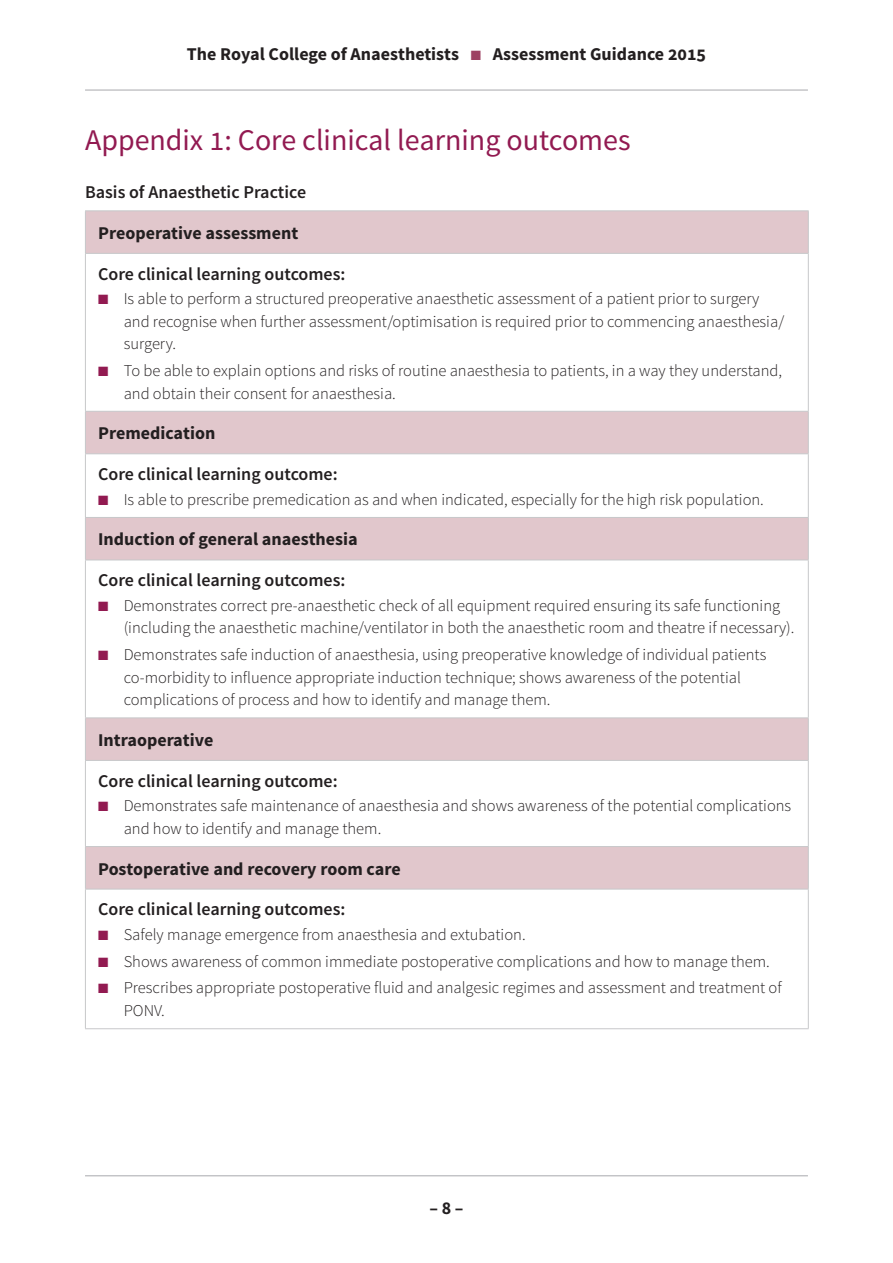
<style>
.page{position:relative;width:893px;height:1263px;background:#fff}
.page>*{position:absolute;margin:0;border:0;box-sizing:border-box;transform-origin:0 0}
.t1{font:30px "Source Sans Pro";color:#921a51}
.t2{font:600 18px "Source Sans Pro";color:#231f20}
.t3{font:700 18px "Source Sans Pro";color:#231f20}
.t4{font:300 16.5px/22.5px "Source Sans Pro";color:#231f20}
.s1{color:#9d4062}
.s2{color:#921a51}
</style>
<div class="page">
<hr style="left:85px;top:1175px;width:723px;height:1px;background:#a8a9ad">
<hr style="left:85px;top:90px;width:723px;height:1px;background:#a8a9ad">
<svg style="left:86px;top:211px;width:722px;height:678px"></svg>
<hr style="left:85px;top:254px;width:1px;height:157px;background:#c7c8ca">
<hr style="left:808px;top:254px;width:1px;height:157px;background:#c7c8ca">
<hr style="left:85px;top:454px;width:1px;height:63px;background:#c7c8ca">
<hr style="left:808px;top:454px;width:1px;height:63px;background:#c7c8ca">
<hr style="left:85px;top:210px;width:724px;height:1px;background:#c7c8ca">
<hr style="left:85px;top:211px;width:1px;height:42px;background:#c7c8ca">
<hr style="left:808px;top:211px;width:1px;height:42px;background:#c7c8ca">
<hr style="left:85px;top:253px;width:724px;height:1px;background:#c7c8ca">
<hr style="left:85px;top:411px;width:724px;height:1px;background:#c7c8ca">
<hr style="left:85px;top:412px;width:1px;height:41px;background:#c7c8ca">
<hr style="left:808px;top:412px;width:1px;height:41px;background:#c7c8ca">
<hr style="left:85px;top:453px;width:724px;height:1px;background:#c7c8ca">
<hr style="left:85px;top:517px;width:724px;height:1px;background:#c7c8ca">
<hr style="left:85px;top:518px;width:1px;height:42px;background:#c7c8ca">
<hr style="left:808px;top:518px;width:1px;height:42px;background:#c7c8ca">
<hr style="left:85px;top:560px;width:724px;height:1px;background:#c7c8ca">
<hr style="left:85px;top:560px;width:1px;height:157px;background:#c7c8ca">
<hr style="left:808px;top:560px;width:1px;height:157px;background:#c7c8ca">
<hr style="left:85px;top:761px;width:1px;height:85px;background:#c7c8ca">
<hr style="left:808px;top:761px;width:1px;height:85px;background:#c7c8ca">
<hr style="left:85px;top:889px;width:1px;height:139px;background:#c7c8ca">
<hr style="left:808px;top:889px;width:1px;height:139px;background:#c7c8ca">
<hr style="left:85px;top:717px;width:724px;height:1px;background:#c7c8ca">
<hr style="left:85px;top:718px;width:1px;height:42px;background:#c7c8ca">
<hr style="left:808px;top:718px;width:1px;height:42px;background:#c7c8ca">
<hr style="left:85px;top:760px;width:724px;height:1px;background:#c7c8ca">
<hr style="left:85px;top:846px;width:724px;height:1px;background:#c7c8ca">
<hr style="left:85px;top:847px;width:1px;height:42px;background:#c7c8ca">
<hr style="left:808px;top:847px;width:1px;height:42px;background:#c7c8ca">
<hr style="left:85px;top:889px;width:724px;height:1px;background:#c7c8ca">
<hr style="left:85px;top:1028px;width:724px;height:1px;background:#c7c8ca">
<p class="t3" style="left:187px;top:42px;width:521px">The Royal College of Anaesthetists <span class="s1">■</span> Assessment Guidance 2015</p>
<h1 class="t1" style="left:85px;top:121px;width:547px">Appendix 1: Core clinical learning outcomes</h1>
<p class="t2" style="left:85px;top:181px;width:223px">Basis of Anaesthetic Practice</p>
<p class="t3" style="left:98px;top:221px;width:202px">Preoperative assessment</p>
<p class="t2" style="left:98px;top:262px;width:249px">Core clinical learning outcomes:</p>
<p class="t4" style="left:124px;top:288px;width:662px;text-indent:-26px"><span class="s2">■</span> Is able to perform a structured preoperative anaesthetic assessment of a patient prior to surgery and recognise when further assessment/optimisation is required prior to commencing anaesthesia/ surgery.</p>
<p class="t4" style="left:124px;top:359px;width:660px;text-indent:-26px"><span class="s2">■</span> To be able to explain options and risks of routine anaesthesia to patients, in a way they understand, and obtain their consent for anaesthesia.</p>
<p class="t3" style="left:98px;top:422px;width:119px">Premedication</p>
<p class="t2" style="left:98px;top:463px;width:241px">Core clinical learning outcome:</p>
<p class="t4" style="left:98px;top:488px;width:667px"><span class="s2">■</span> Is able to prescribe premedication as and when indicated, especially for the high risk population.</p>
<p class="t3" style="left:98px;top:528px;width:261px">Induction of general anaesthesia</p>
<p class="t2" style="left:98px;top:569px;width:249px">Core clinical learning outcomes:</p>
<p class="t4" style="left:124px;top:594px;width:672px;text-indent:-26px"><span class="s2">■</span> Demonstrates correct pre-anaesthetic check of all equipment required ensuring its safe functioning (including the anaesthetic machine/ventilator in both the anaesthetic room and theatre if necessary).</p>
<p class="t4" style="left:124px;top:643px;width:644px;text-indent:-26px"><span class="s2">■</span> Demonstrates safe induction of anaesthesia, using preoperative knowledge of individual patients co-morbidity to influence appropriate induction technique; shows awareness of the potential complications of process and how to identify and manage them.</p>
<p class="t3" style="left:98px;top:728px;width:117px">Intraoperative</p>
<p class="t2" style="left:98px;top:769px;width:241px">Core clinical learning outcome:</p>
<p class="t4" style="left:124px;top:795px;width:669px;text-indent:-26px"><span class="s2">■</span> Demonstrates safe maintenance of anaesthesia and shows awareness of the potential complications and how to identify and manage them.</p>
<p class="t3" style="left:98px;top:857px;width:304px">Postoperative and recovery room care</p>
<p class="t2" style="left:98px;top:898px;width:249px">Core clinical learning outcomes:</p>
<p class="t4" style="left:98px;top:923px;width:429px"><span class="s2">■</span> Safely manage emergence from anaesthesia and extubation.</p>
<p class="t4" style="left:98px;top:950px;width:673px"><span class="s2">■</span> Shows awareness of common immediate postoperative complications and how to manage them.</p>
<p class="t4" style="left:124px;top:977px;width:660px;text-indent:-26px"><span class="s2">■</span> Prescribes appropriate postoperative fluid and analgesic regimes and assessment and treatment of<br>PONV.</p>
<p class="t3" style="left:429px;top:1197px;width:36px">– 8 –</p>
</div>
